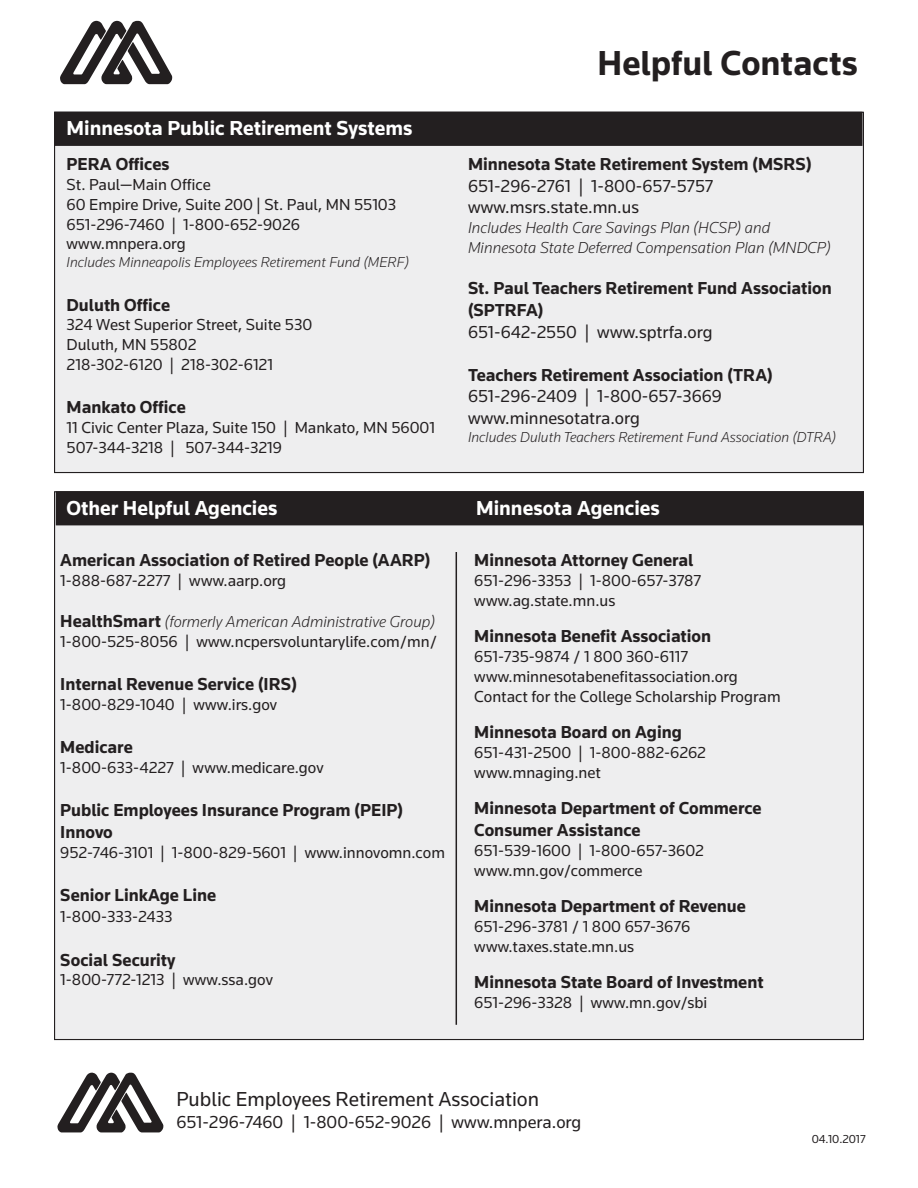
<style>
.page{position:relative;width:918px;height:1188px;background:#fff}
.page>*{position:absolute;margin:0;border:0;box-sizing:border-box;transform-origin:0 0}
.t1{font:700 36px "Knowledge";color:#231f20}
.t2{font:700 21px "Knowledge";color:#fff}
.t3{font:21px "Knowledge";color:#231f20}
.t4{font:700 18px/21.6px "Knowledge";color:#231f20}
.t5{font:18px "Knowledge";color:#231f20}
.t6{font:16.5px "Knowledge";color:#231f20}
.t7{font:italic 300 16.5px "Knowledge";color:#231f20}
.t8{font:italic 300 15px "Knowledge";color:#231f20}
.t9{font:12px "Knowledge";color:#231f20}
.s1{font-weight:700;font-style:normal;font-size:18px}
</style>
<div class="page">
<div style="left:55px;top:492px;width:808px;height:548px;background:#eeeeef"></div>
<div style="left:55px;top:112px;width:808px;height:361px;background:#eeeeef"></div>
<svg style="left:60px;top:21px;width:112px;height:63px"></svg>
<svg style="left:57px;top:1073px;width:107px;height:59px"></svg>
<div style="left:57px;top:492px;width:806px;height:33px;background:#231f20"></div>
<div style="left:56px;top:491px;width:808px;height:34px;border:2px solid #231f20"></div>
<div style="left:55px;top:112px;width:807px;height:33px;background:#231f20"></div>
<div style="left:54px;top:112px;width:808px;height:34px;border:2px solid #231f20"></div>
<hr style="left:456px;top:552px;width:1px;height:473px;background:#231f20">
<p class="t2" style="left:67px;top:115px;width:347px">Minnesota Public Retirement Systems</p>
<p class="t4" style="left:67px;top:153px;width:105px">PERA Offices</p>
<p class="t6" style="left:67px;top:174px;width:146px">St. Paul—Main Office</p>
<p class="t6" style="left:67px;top:194px;width:331px">60 Empire Drive, Suite 200 | St. Paul, MN 55103</p>
<p class="t6" style="left:67px;top:214px;width:235px">651-296-7460 | 1-800-652-9026</p>
<p class="t6" style="left:67px;top:234px;width:121px">www.mnpera.org</p>
<p class="t8" style="left:67px;top:253px;width:344px">Includes Minneapolis Employees Retirement Fund (MERF)</p>
<p class="t4" style="left:67px;top:294px;width:105px">Duluth Office</p>
<p class="t6" style="left:67px;top:315px;width:247px">324 West Superior Street, Suite 530</p>
<p class="t6" style="left:67px;top:335px;width:131px">Duluth, MN 55802</p>
<p class="t6" style="left:67px;top:354px;width:208px">218-302-6120 | 218-302-6121</p>
<p class="t4" style="left:67px;top:396px;width:121px">Mankato Office</p>
<p class="t6" style="left:67px;top:417px;width:370px">11 Civic Center Plaza, Suite 150 | Mankato, MN 56001</p>
<p class="t6" style="left:67px;top:437px;width:217px">507-344-3218 | 507-344-3219</p>
<p class="t1" style="left:598px;top:40px;width:262px">Helpful Contacts</p>
<p class="t4" style="left:468px;top:153px;width:345px">Minnesota State Retirement System (MSRS)</p>
<p class="t5" style="left:468px;top:175px;width:247px">651-296-2761 | 1-800-657-5757</p>
<p class="t5" style="left:468px;top:196px;width:173px">www.msrs.state.mn.us</p>
<p class="t7" style="left:468px;top:218px;width:304px">Includes Health Care Savings Plan (HCSP) and</p>
<p class="t7" style="left:468px;top:237px;width:364px">Minnesota State Deferred Compensation Plan (MNDCP)</p>
<p class="t4" style="left:468px;top:277px;width:365px">St. Paul Teachers Retirement Fund Association (SPTRFA)</p>
<p class="t5" style="left:468px;top:321px;width:246px">651-642-2550 | www.sptrfa.org</p>
<p class="t4" style="left:468px;top:364px;width:306px">Teachers Retirement Association (TRA)</p>
<p class="t5" style="left:468px;top:385px;width:255px">651-296-2409 | 1-800-657-3669</p>
<p class="t5" style="left:468px;top:407px;width:174px">www.minnesotatra.org</p>
<p class="t8" style="left:468px;top:428px;width:370px">Includes Duluth Teachers Retirement Fund Association (DTRA)</p>
<p class="t2" style="left:67px;top:496px;width:212px">Other Helpful Agencies</p>
<p class="t2" style="left:476px;top:496px;width:185px">Minnesota Agencies</p>
<p class="t4" style="left:60px;top:549px;width:372px">American Association of Retired People (AARP)</p>
<p class="t6" style="left:60px;top:570px;width:227px">1-888-687-2277 | www.aarp.org</p>
<p class="t7" style="left:60px;top:612px;width:376px"><span class="s1">HealthSmart</span> (formerly American Administrative Group)</p>
<p class="t6" style="left:60px;top:631px;width:378px">1-800-525-8056 | www.ncpersvoluntarylife.com/mn/</p>
<p class="t4" style="left:60px;top:673px;width:238px">Internal Revenue Service (IRS)</p>
<p class="t6" style="left:60px;top:694px;width:218px">1-800-829-1040 | www.irs.gov</p>
<p class="t4" style="left:60px;top:736px;width:74px">Medicare</p>
<p class="t6" style="left:60px;top:757px;width:265px">1-800-633-4227 | www.medicare.gov</p>
<p class="t4" style="left:60px;top:799px;width:344px">Public Employees Insurance Program (PEIP)</p>
<p class="t4" style="left:60px;top:821px;width:54px">Innovo</p>
<p class="t6" style="left:60px;top:842px;width:386px">952-746-3101 | 1-800-829-5601 | www.innovomn.com</p>
<p class="t4" style="left:60px;top:884px;width:157px">Senior LinkAge Line</p>
<p class="t6" style="left:60px;top:907px;width:114px">1-800-333-2433</p>
<p class="t4" style="left:60px;top:948px;width:117px">Social Security</p>
<p class="t6" style="left:60px;top:970px;width:214px">1-800-772-1213 | www.ssa.gov</p>
<p class="t4" style="left:474px;top:549px;width:221px">Minnesota Attorney General</p>
<p class="t6" style="left:474px;top:570px;width:228px">651-296-3353 | 1-800-657-3787</p>
<p class="t6" style="left:474px;top:590px;width:143px">www.ag.state.mn.us</p>
<p class="t4" style="left:474px;top:625px;width:238px">Minnesota Benefit Association</p>
<p class="t6" style="left:474px;top:646px;width:215px">651-735-9874 / 1 800 360-6117</p>
<p class="t6" style="left:474px;top:666px;width:265px">www.minnesotabenefitassociation.org</p>
<p class="t6" style="left:474px;top:686px;width:308px">Contact for the College Scholarship Program</p>
<p class="t4" style="left:474px;top:721px;width:209px">Minnesota Board on Aging</p>
<p class="t6" style="left:474px;top:742px;width:233px">651-431-2500 | 1-800-882-6262</p>
<p class="t6" style="left:474px;top:762px;width:128px">www.mnaging.net</p>
<p class="t4" style="left:474px;top:797px;width:289px">Minnesota Department of Commerce</p>
<p class="t4" style="left:474px;top:819px;width:168px">Consumer Assistance</p>
<p class="t6" style="left:474px;top:840px;width:231px">651-539-1600 | 1-800-657-3602</p>
<p class="t6" style="left:474px;top:860px;width:170px">www.mn.gov/commerce</p>
<p class="t4" style="left:474px;top:895px;width:273px">Minnesota Department of Revenue</p>
<p class="t6" style="left:474px;top:916px;width:217px">651-296-3781 / 1 800 657-3676</p>
<p class="t6" style="left:474px;top:936px;width:161px">www.taxes.state.mn.us</p>
<p class="t4" style="left:474px;top:971px;width:291px">Minnesota State Board of Investment</p>
<p class="t6" style="left:474px;top:992px;width:235px">651-296-3328 | www.mn.gov/sbi</p>
<p class="t3" style="left:176px;top:1086px;width:364px">Public Employees Retirement Association</p>
<p class="t5" style="left:176px;top:1111px;width:406px">651-296-7460 | 1-800-652-9026 | www.mnpera.org</p>
<p class="t9" style="left:812px;top:1132px;width:55px">04.10.2017</p>
</div>
